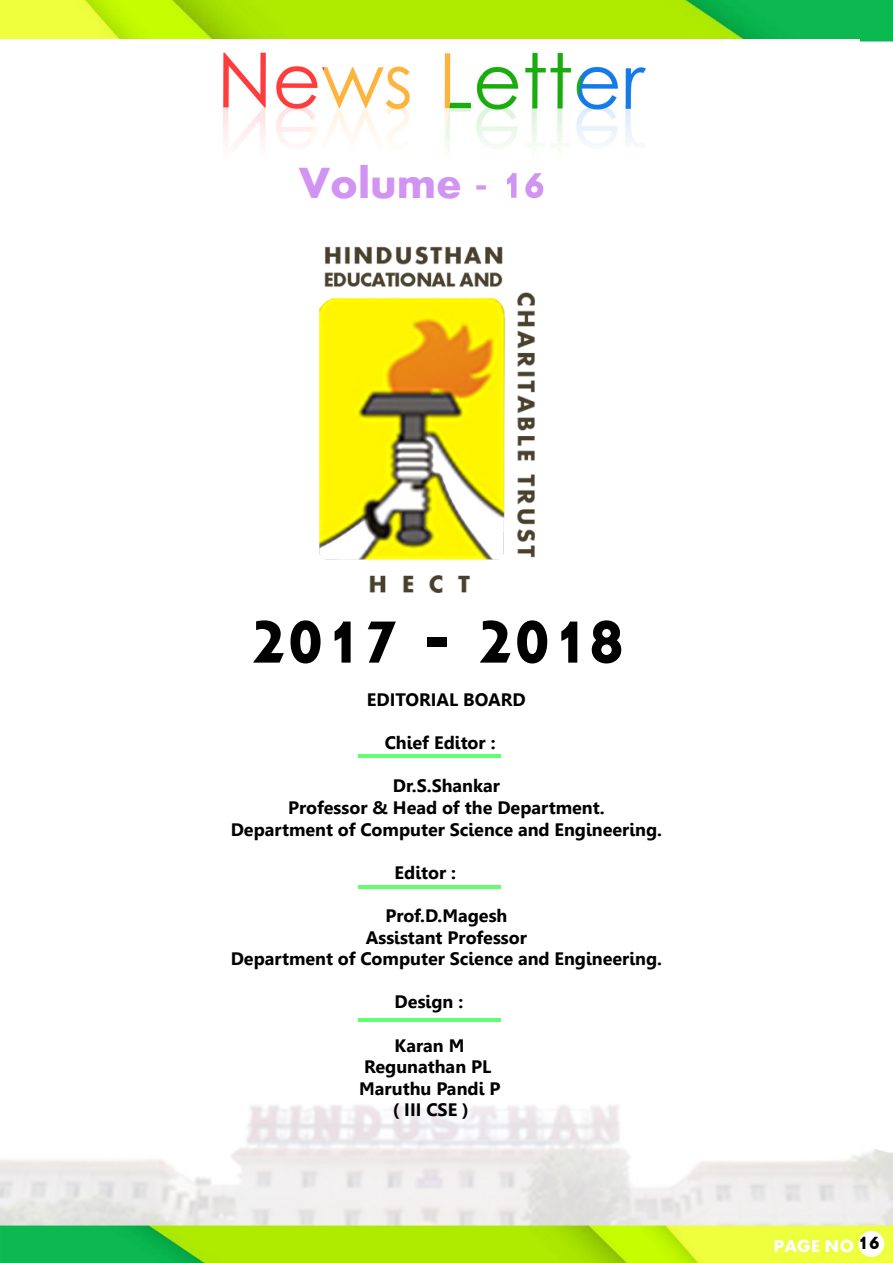
<style>
.page{position:relative;width:893px;height:1263px;background:#fff}
.page>*{position:absolute;margin:0;border:0;box-sizing:border-box;transform-origin:0 0}
.t1{font:700 90px "Aharoni";color:#000}
.t2{font:700 45px "Aharoni";color:#d294f3}
.t3{font:700 27px "Aharoni";color:#000}
.t4{font:700 18px/21.6px "Gisha";color:#000;text-align:center}
.s1{font-size:54px}
</style>
<div class="page">
<img style="left:0;top:0;width:893px;height:1263px">
<img style="left:285px;top:231px;width:280px;height:387px">
<img style="left:0;top:40px;width:859px;height:120px">
<hr style="left:359px;top:755px;width:142px;height:3px;background:#60ff72">
<hr style="left:359px;top:885px;width:142px;height:3px;background:#60ff72">
<hr style="left:359px;top:1018px;width:142px;height:3px;background:#60ff72">
<h2 class="t2" style="left:299px;top:165px;width:248px">Volume - <span class="s1">16</span></h2>
<h1 class="t1" style="left:249px;top:596px;width:378px">2017 - 2018</h1>
<p class="t4" style="left:367px;top:689px;width:160px">EDITORIAL BOARD</p>
<p class="t4" style="left:385px;top:732px;width:112px">Chief Editor :</p>
<p class="t4" style="left:231px;top:775px;width:433px">Dr.S.Shankar<br>Professor &amp; Head of the Department.<br>Department of Computer Science and Engineering.</p>
<p class="t4" style="left:395px;top:862px;width:63px">Editor :</p>
<p class="t4" style="left:231px;top:905px;width:433px">Prof.D.Magesh<br>Assistant Professor<br>Department of Computer Science and Engineering.</p>
<p class="t4" style="left:395px;top:991px;width:70px">Design :</p>
<p class="t4" style="left:359px;top:1035px;width:143px">Karan M<br>Regunathan PL<br>Maruthu Pandi P ( III CSE )</p>
<h3 class="t3" style="left:857px;top:1228px;width:24px">16</h3>
</div>
